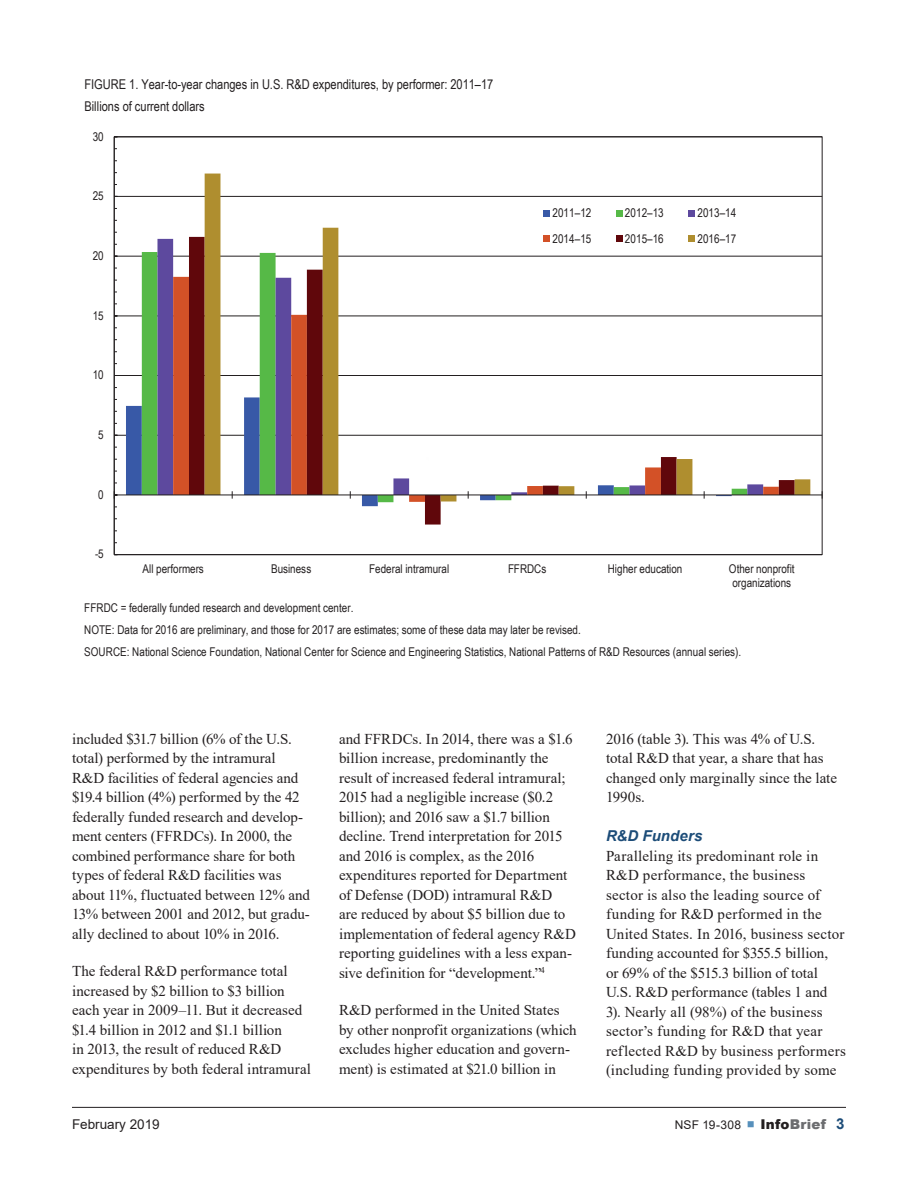
<style>
.page{position:relative;width:918px;height:1188px;background:#fff}
.page>*{position:absolute;margin:0;border:0;box-sizing:border-box;transform-origin:0 0}
._06_Bodycopy{font:15px/19.5px "Times New Roman";color:#231f20}
._05_Bodycopy_after{font:15px/19.5px "Times New Roman";letter-spacing:.015em;color:#231f20}
.Subhead_style_2{font:italic 700 15px "Arial";letter-spacing:.005em;color:#1c4c78}
.Image{font:13.5px/21.8px "Arial Narrow";letter-spacing:-.005em;color:#231f20}
.t1{font:13.5px "Arial";color:#231f20}
.t2{font:900 13.5px "Arial";letter-spacing:.015em;color:#6c6d70}
.Image-2{font:12px/21.8px "Arial Narrow";letter-spacing:.005em;color:#231f20}
.t3{font:12px "Arial";letter-spacing:.015em;color:#231f20}
.s1{color:#231f20}
.s2{font-weight:700;font-size:15px;color:#1c4c78}
</style>
<div class="page">
<hr style="left:72px;top:1107px;width:774px;height:1px;background:#231f20">
<hr style="left:114px;top:435px;width:708px;height:1px;background:#231f20">
<hr style="left:114px;top:375px;width:708px;height:1px;background:#231f20">
<hr style="left:114px;top:316px;width:708px;height:1px;background:#231f20">
<hr style="left:114px;top:256px;width:708px;height:1px;background:#231f20">
<hr style="left:114px;top:196px;width:708px;height:1px;background:#231f20">
<svg style="left:126px;top:397px;width:16px;height:98px;background:#4b69ad"></svg>
<div style="left:142px;top:252px;width:15px;height:243px;background:#56b947"></div>
<svg style="left:157px;top:239px;width:32px;height:256px;background:#7263a9"></svg>
<div style="left:173px;top:277px;width:16px;height:218px;background:#d35127"></div>
<svg style="left:189px;top:237px;width:268px;height:288px"></svg>
<svg style="left:205px;top:174px;width:605px;height:327px"></svg>
<hr style="left:114px;top:137px;width:1px;height:418px;background:#231f20">
<hr style="left:114px;top:495px;width:708px;height:1px;background:#231f20">
<div style="left:531px;top:201px;width:217px;height:50px;background:#fff"></div>
<div style="left:544px;top:210px;width:6px;height:7px;background:#3859a7"></div>
<div style="left:616px;top:210px;width:6px;height:7px;background:#56b947"></div>
<div style="left:689px;top:210px;width:6px;height:7px;background:#5d499e"></div>
<svg style="left:544px;top:236px;width:6px;height:6px"></svg>
<svg style="left:616px;top:236px;width:6px;height:6px"></svg>
<svg style="left:689px;top:236px;width:6px;height:6px"></svg>
<p class="Image" style="left:84px;top:73px;width:410px">FIGURE 1. Year-to-year changes in U.S. R&amp;D expenditures, by performer: 2011–17<br>Billions of current dollars</p>
<p class="Image-2" style="left:93px;top:125px;width:12px">30</p>
<p class="Image-2" style="left:93px;top:185px;width:12px">25</p>
<p class="Image-2" style="left:93px;top:244px;width:12px">20</p>
<p class="Image-2" style="left:93px;top:304px;width:12px">15</p>
<p class="Image-2" style="left:93px;top:364px;width:12px">10</p>
<p class="Image-2" style="left:98px;top:423px;width:7px">5</p>
<p class="Image-2" style="left:98px;top:483px;width:7px">0</p>
<p class="Image-2" style="left:95px;top:543px;width:10px">-5</p>
<p class="Image-2" style="left:552px;top:202px;width:40px">2011–12</p>
<p class="Image-2" style="left:625px;top:202px;width:40px">2012–13</p>
<p class="Image-2" style="left:697px;top:202px;width:40px">2013–14</p>
<p class="Image-2" style="left:552px;top:227px;width:40px">2014–15</p>
<p class="Image-2" style="left:625px;top:227px;width:40px">2015–16</p>
<p class="Image-2" style="left:697px;top:227px;width:40px">2016–17</p>
<p class="Image-2" style="left:143px;top:557px;width:63px">All performers</p>
<p class="Image-2" style="left:271px;top:557px;width:42px">Business</p>
<p class="Image-2" style="left:369px;top:557px;width:81px">Federal intramural</p>
<p class="Image-2" style="left:508px;top:557px;width:40px">FFRDCs</p>
<p class="Image-2" style="left:608px;top:557px;width:76px">Higher education</p>
<p class="Image-2" style="left:729px;top:561px;width:67px;line-height:13.8px">Other nonprofit organizations</p>
<p class="Image-2" style="left:84px;top:597px;width:658px">FFRDC = federally funded research and development center.<br>NOTE: Data for 2016 are preliminary, and those for 2017 are estimates; some of these data may later be revised.<br>SOURCE: National Science Foundation, National Center for Science and Engineering Statistics, National Patterns of R&amp;D Resources (annual series).</p>
<p class="_06_Bodycopy" style="left:72px;top:728px;width:239px">included $31.7 billion (6% of the U.S. total) performed by the intramural R&amp;D facilities of federal agencies and $19.4 billion (4%) performed by the 42 federally funded research and develop&shy;ment centers (FFRDCs). In 2000, the combined performance share for both types of federal R&amp;D facilities was about 11%, fluctuated between 12% and 13% between 2001 and 2012, but gradu&shy;ally declined to about 10% in 2016.</p>
<p class="_06_Bodycopy" style="left:72px;top:961px;width:240px">The federal R&amp;D performance total increased by $2 billion to $3 billion each year in 2009–11. But it decreased $1.4 billion in 2012 and $1.1 billion<br>in 2013, the result of reduced R&amp;D expenditures by both federal intramural</p>
<p class="_06_Bodycopy" style="left:339px;top:728px;width:239px">and FFRDCs. In 2014, there was a $1.6 billion increase, predominantly the result of increased federal intramural; 2015 had a negligible increase ($0.2 billion); and 2016 saw a $1.7 billion decline. Trend interpretation for 2015 and 2016 is complex, as the 2016 expenditures reported for Department of Defense (DOD) intramural R&amp;D<br>are reduced by about $5 billion due to implementation of federal agency R&amp;D reporting guidelines with a less expan&shy;sive definition for “development.”<sup>4</sup></p>
<p class="_06_Bodycopy" style="left:339px;top:1000px;width:239px">R&amp;D performed in the United States by other nonprofit organizations (which excludes higher education and govern&shy;ment) is estimated at $21.0 billion in</p>
<p class="_06_Bodycopy" style="left:606px;top:728px;width:233px">2016 (table 3). This was 4% of U.S. total R&amp;D that year, a share that has changed only marginally since the late<br>1990s.</p>
<p class="Subhead_style_2" style="left:606px;top:826px;width:98px">R&amp;D Funders</p>
<p class="_05_Bodycopy_after" style="left:606px;top:845px;width:242px">Paralleling its predominant role in R&amp;D performance, the business sector is also the leading source of funding for R&amp;D performed in the United States. In 2016, business sector funding accounted for $355.5 billion,<br>or 69% of the $515.3 billion of total U.S. R&amp;D performance (tables 1 and 3). Nearly all (98%) of the business sector’s funding for R&amp;D that year reflected R&amp;D by business performers (including funding provided by some</p>
<p class="t1" style="left:72px;top:1115px;width:89px">February 2019</p>
<p class="t3" style="left:675px;top:1117px;width:68px">NSF 19-308</p>
<p class="t2" style="left:760px;top:1114px;width:86px"><span class="s1">Info</span>Brief <span class="s2">3</span></p>
</div>
